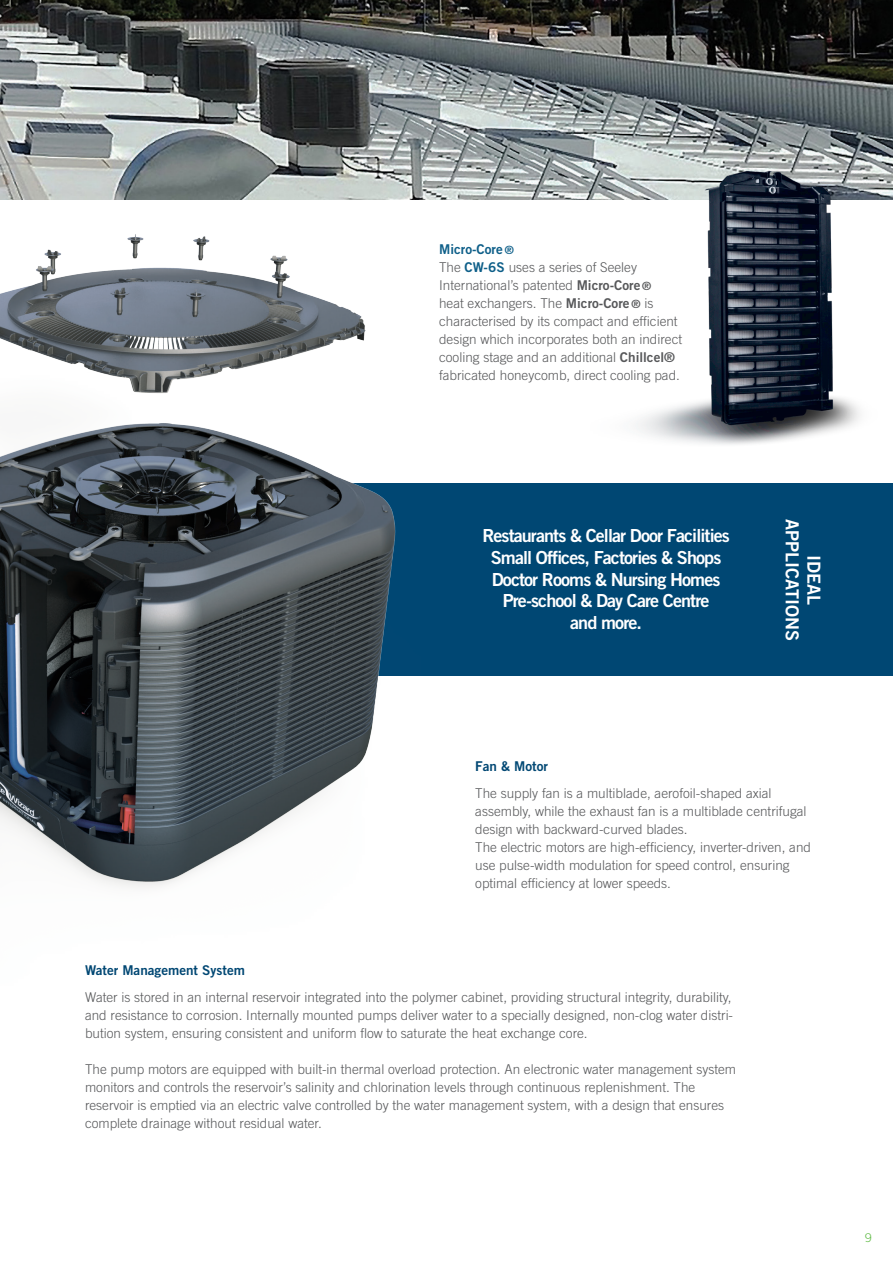
<style>
.page{position:relative;width:893px;height:1263px;background:#fff}
.page>*{position:absolute;margin:0;border:0;box-sizing:border-box;transform-origin:0 0}
.t1{font:18px "Trade Gothic LT Std Bd 2";letter-spacing:-.05em;color:#fff}
.t2{font:18px "Trade Gothic LT Std Bd 2";color:#fff}
.t3{font:300 13.5px/18px "Trade Gothic LT Std";color:#57585a}
.t4{font:13.5px "Trade Gothic LT Std Bd 2";color:#004773}
.t5{font:13.5px "Trade Gothic LT Std Bd 2";color:#0e5f89}
.t6{font:300 12px "Trade Gothic LT Std";color:#60bb46}
.s1{font-size:11.4px}
.s2{font-family:"Trade Gothic LT Std Bd 2";font-weight:400;color:#0e5f89}
.s3{font-family:"Trade Gothic LT Std Bd 2";font-weight:400}
.s4{font-family:"Trade Gothic LT Std Bd 2";font-weight:400;font-size:11.4px}
</style>
<div class="page">
<div style="left:0;top:483px;width:893px;height:192px;background:#004773"></div>
<img style="left:0;top:234px;width:421px;height:654px">
<img style="left:0;top:0;width:893px;height:200px">
<img style="left:591px;top:144px;width:296px;height:301px">
<p class="t5" style="left:439px;top:241px;width:76px">Micro-Core <span class="s1">®</span></p>
<p class="t3" style="left:439px;top:258px;width:245px">The <span class="s2">CW-6S</span> uses a series of Seeley International’s patented <span class="s3">Micro-Core</span> <span class="s4">®<br></span>heat exchangers. The <span class="s3">Micro-Core</span> <span class="s4">®</span> is characterised by its compact and efficient design which incorporates both an indirect cooling stage and an additional <span class="s3">Chillcel® </span>fabricated honeycomb, direct cooling pad.</p>
<p class="t1" style="left:482px;top:525px;width:249px">Restaurants &amp; Cellar Door Facilities</p>
<p class="t1" style="left:491px;top:546px;width:232px">Small Offices, Factories &amp; Shops</p>
<p class="t1" style="left:492px;top:568px;width:230px">Doctor Rooms &amp; Nursing Homes</p>
<p class="t1" style="left:503px;top:589px;width:208px">Pre-school &amp; Day Care Centre</p>
<p class="t1" style="left:570px;top:611px;width:73px">and more.</p>
<p class="t2" style="left:803px;top:519px;width:124px;rotate:90deg">APPLICATIONS</p>
<p class="t1" style="left:825px;top:555px;width:52px;rotate:90deg">IDEAL</p>
<p class="t4" style="left:475px;top:758px;width:74px">Fan &amp; Motor</p>
<p class="t3" style="left:475px;top:784px;width:333px">The supply fan is a multiblade, aerofoil-shaped axial assembly, while the exhaust fan is a multiblade centrifugal design with backward-curved blades.</p>
<p class="t3" style="left:475px;top:838px;width:337px">The electric motors are high-efficiency, inverter-driven, and use pulse-width modulation for speed control, ensuring optimal efficiency at lower speeds.</p>
<p class="t4" style="left:85px;top:962px;width:161px">Water Management System</p>
<p class="t3" style="left:85px;top:988px;width:650px;text-align:justify">Water is stored in an internal reservoir integrated into the polymer cabinet, providing structural integrity, durability, and resistance to corrosion. Internally mounted pumps deliver water to a specially designed, non-clog water distri&shy;bution system, ensuring consistent and uniform flow to saturate the heat exchange core.</p>
<p class="t3" style="left:85px;top:1060px;width:653px">The pump motors are equipped with built-in thermal overload protection. An electronic water management system monitors and controls the reservoir’s salinity and chlorination levels through continuous replenishment. The reservoir is emptied via an electric valve controlled by the water management system, with a design that ensures complete drainage without residual water.</p>
<p class="t6" style="left:865px;top:1230px;width:8px">9</p>
</div>
